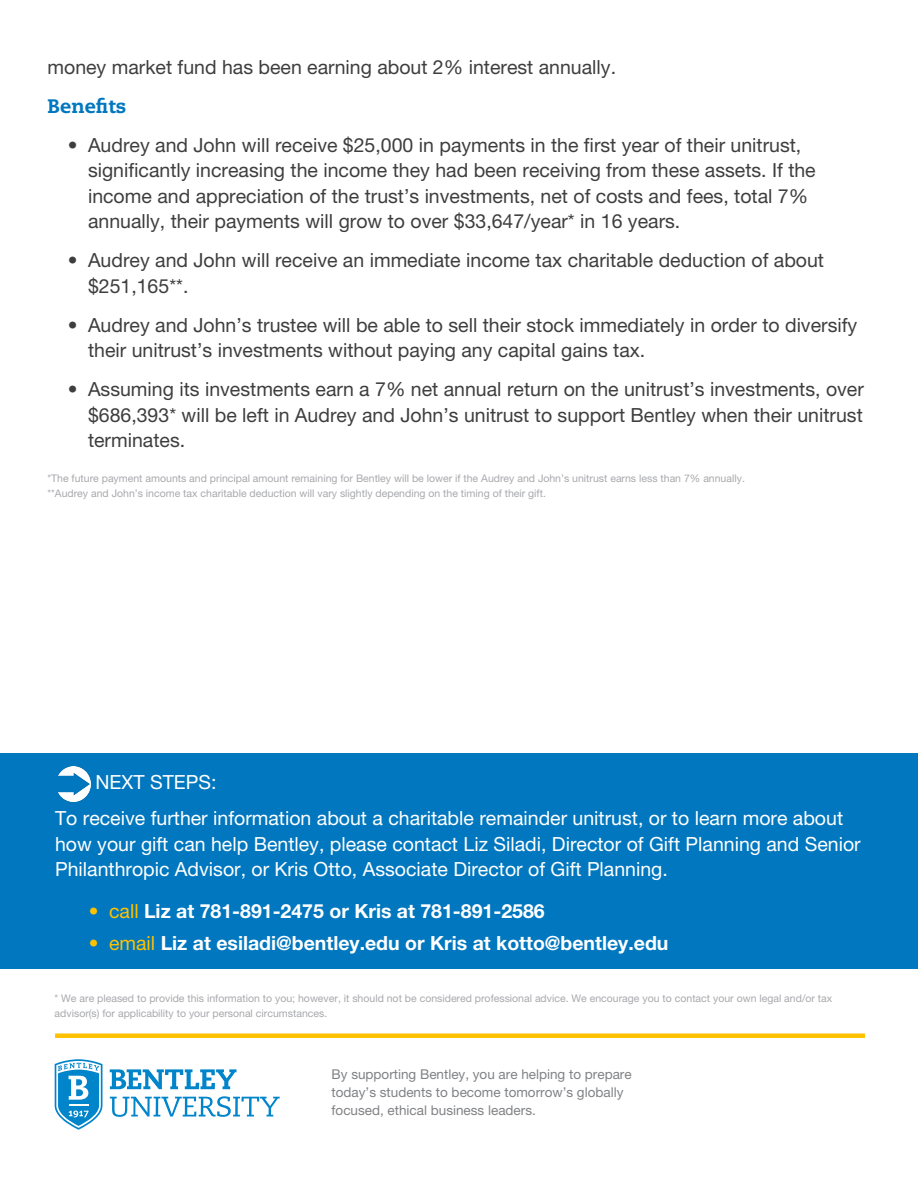
<style>
.page{position:relative;width:918px;height:1188px;background:#fff}
.page>*{position:absolute;margin:0;border:0;box-sizing:border-box;transform-origin:0 0}
.BODY_TEXT{font:19.5px/25.5px "Helvetica Neue LT Pro";color:#3e3e3f}
.BODY_TEXT__example_p{font:19.5px/25.5px "Helvetica Neue LT Pro";color:#fff}
.t1{font:700 19.5px "Helvetica Neue LT Pro";color:#fff}
.SUBHEAD__next_steps{font:19.5px "Helvetica Neue LT Pro";color:#fff}
.BODY_TEXT-2{font:800 19.5px "Caecilia LT Std";color:#0077bf}
.FOOTER_TEXT{font:13.5px/18px "Helvetica Neue LT Pro";color:#808285}
.FOOTNOTES{font:10.5px/15px "Helvetica Neue LT Pro";color:#a8a9ad}
.s1{font-weight:400;color:#fec200}
</style>
<div class="page">
<div style="left:0;top:754px;width:918px;height:215px;background:#0077bf"></div>
<img style="left:58px;top:766px;width:33px;height:35px">
<div style="left:55px;top:1033px;width:810px;height:5px;background:#fec200"></div>
<svg style="left:110px;top:1069px;width:127px;height:20px"></svg>
<svg style="left:110px;top:1096px;width:170px;height:21px"></svg>
<svg style="left:55px;top:1059px;width:47px;height:71px"></svg>
<p class="BODY_TEXT" style="left:48px;top:54px;width:570px">money market fund has been earning about 2% interest annually.</p>
<p class="BODY_TEXT-2" style="left:48px;top:94px;width:80px">Benefits</p>
<p class="BODY_TEXT" style="left:88px;top:132px;width:729px;text-indent:-20px">• Audrey and John will receive $25,000 in payments in the first year of their unitrust, significantly increasing the income they had been receiving from these assets. If the income and appreciation of the trust’s investments, net of costs and fees, total 7% annually, their payments will grow to over $33,647/year* in 16 years.</p>
<p class="BODY_TEXT" style="left:88px;top:247px;width:738px;text-indent:-20px">• Audrey and John will receive an immediate income tax charitable deduction of about $251,165**.</p>
<p class="BODY_TEXT" style="left:88px;top:312px;width:771px;text-indent:-20px">• Audrey and John’s trustee will be able to sell their stock immediately in order to diversify their unitrust’s investments without paying any capital gains tax.</p>
<p class="BODY_TEXT" style="left:88px;top:376px;width:777px;text-align:justify;text-indent:-20px">• Assuming its investments earn a 7% net annual return on the unitrust’s investments, over $686,393* will be left in Audrey and John’s unitrust to support Bentley when their unitrust terminates.</p>
<p class="FOOTNOTES" style="left:48px;top:471px;width:699px">*The future payment amounts and principal amount remaining for Bentley will be lower if the Audrey and John’s unitrust earns less than 7% annually.</p>
<p class="FOOTNOTES" style="left:48px;top:486px;width:500px">**Audrey and John’s income tax charitable deduction will vary slightly depending on the timing of their gift.</p>
<p class="SUBHEAD__next_steps" style="left:96px;top:771px;width:122px">NEXT STEPS:</p>
<p class="BODY_TEXT__example_p" style="left:55px;top:805px;width:807px">To receive further information about a charitable remainder unitrust, or to learn more about how your gift can help Bentley, please contact Liz Siladi, Director of Gift Planning and Senior<br>Philanthropic Advisor, or Kris Otto, Associate Director of Gift Planning.</p>
<p class="t1" style="left:89px;top:899px;width:457px"><span class="s1">• call</span> Liz at 781-891-2475 or Kris at 781-891-2586</p>
<p class="t1" style="left:89px;top:931px;width:581px"><span class="s1">• email</span> Liz at esiladi@bentley.edu or Kris at kotto@bentley.edu</p>
<p class="FOOTNOTES" style="left:55px;top:991px;width:779px">* We are pleased to provide this information to you; however, it should not be considered professional advice. We encourage you to contact your own legal and/or tax advisor(s) for applicability to your personal circumstances.</p>
<p class="FOOTER_TEXT" style="left:332px;top:1065px;width:302px">By supporting Bentley, you are helping to prepare today’s students to become tomorrow’s globally focused, ethical business leaders.</p>
</div>
